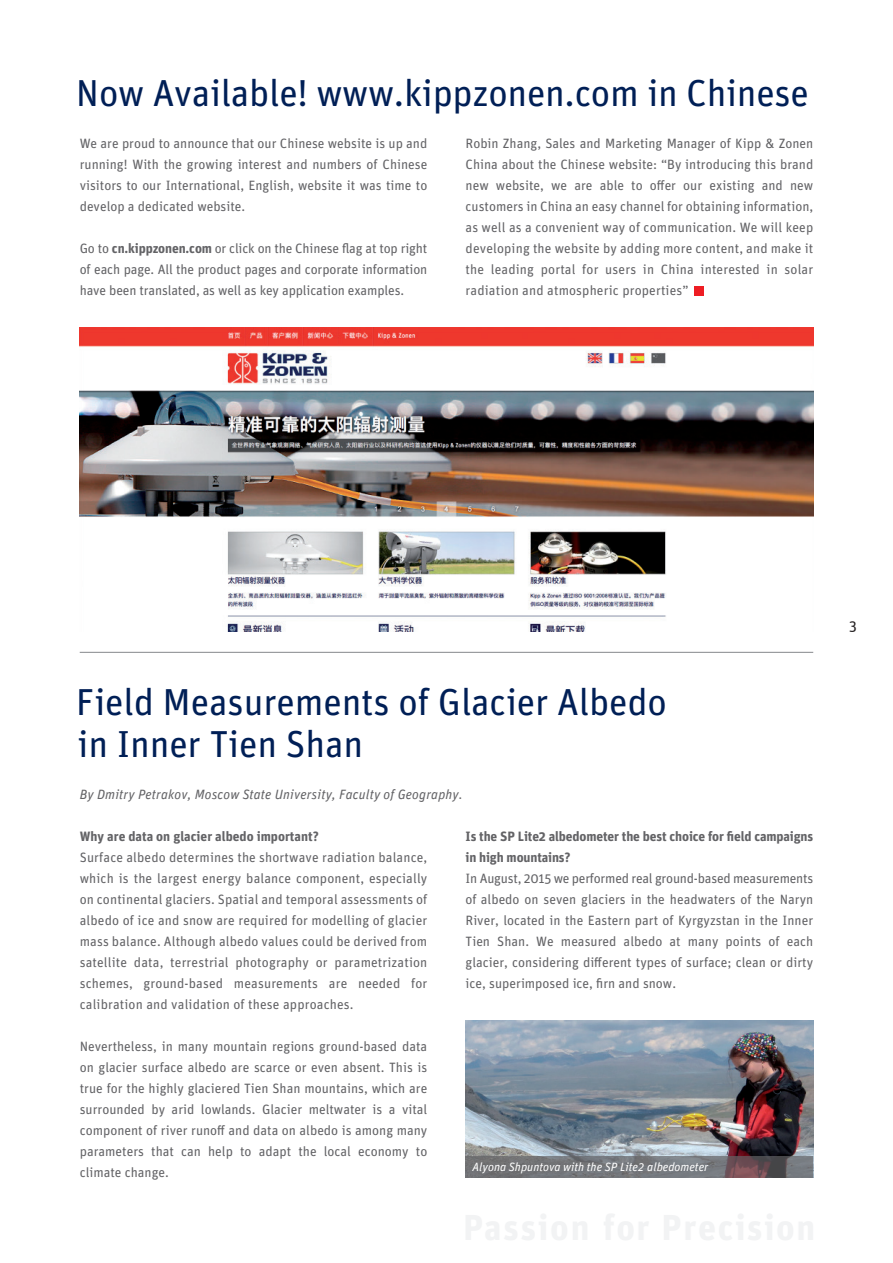
<style>
.page{position:relative;width:893px;height:1263px;background:#fff}
.page>*{position:absolute;margin:0;border:0;box-sizing:border-box;transform-origin:0 0}
.t1{font:37.5px/42px "Unit Pro";letter-spacing:-.005em;color:#001f56}
.t2{font:15px "Unit Pro";color:#231f20}
.t3{font:13.5px/21px "Unit Pro";color:#636366;text-align:justify}
.t4{font:700 13.5px/21px "Unit Pro";letter-spacing:-.01em;color:#636366}
.t5{font:13.5px "Unit Regular Italic TF";letter-spacing:.01em;color:#636366}
.t6{font:12px "Unit Regular Italic TF";color:#fff}
.s1{font-weight:700}
</style>
<div class="page">
<div style="left:694px;top:286px;width:10px;height:10px;background:#ee1d23"></div>
<hr style="left:80px;top:652px;width:733px;height:1px;background:#939598">
<img style="left:466px;top:1020px;width:347px;height:136px">
<svg style="left:466px;top:1156px;width:347px;height:21px;background:#716f74"></svg>
<img style="left:80px;top:327px;width:733px;height:305px">
<h1 class="t1" style="left:76px;top:72px;width:734px">Now Available! www.kippzonen.com in Chinese</h1>
<p class="t3" style="left:80px;top:133px;width:349px">We are proud to announce that our Chinese website is up and running! With the growing interest and numbers of Chinese visitors to our International, English, website it was time to develop a dedicated website.</p>
<p class="t3" style="left:80px;top:238px;width:349px">Go to <span class="s1">cn.kippzonen.com</span> or click on the Chinese flag at top right of each page. All the product pages and corporate information have been translated, as well as key application examples.</p>
<p class="t3" style="left:466px;top:133px;width:349px">Robin Zhang, Sales and Marketing Manager of Kipp &amp; Zonen China about the Chinese website: “By introducing this brand new website, we are able to offer our existing and new customers in China an easy channel for obtaining information, as well as a convenient way of communication. We will keep developing the website by adding more content, and make it the leading portal for users in China interested in solar radiation and atmospheric properties”</p>
<h1 class="t1" style="left:76px;top:681px;width:592px">Field Measurements of Glacier Albedo in Inner Tien Shan</h1>
<p class="t5" style="left:80px;top:787px;width:384px">By Dmitry Petrakov, Moscow State University, Faculty of Geography.</p>
<p class="t4" style="left:80px;top:826px;width:240px">Why are data on glacier albedo important?</p>
<p class="t3" style="left:80px;top:847px;width:349px">Surface albedo determines the shortwave radiation balance, which is the largest energy balance component, especially on continental glaciers. Spatial and temporal assessments of albedo of ice and snow are required for modelling of glacier mass balance. Although albedo values could be derived from satellite data, terrestrial photography or parametrization schemes, ground-based measurements are needed for calibration and validation of these approaches.</p>
<p class="t3" style="left:80px;top:1036px;width:349px">Nevertheless, in many mountain regions ground-based data on glacier surface albedo are scarce or even absent. This is true for the highly glaciered Tien Shan mountains, which are surrounded by arid lowlands. Glacier meltwater is a vital component of river runoff and data on albedo is among many parameters that can help to adapt the local economy to climate change.</p>
<p class="t4" style="left:466px;top:826px;width:349px">Is the SP Lite2 albedometer the best choice for field campaigns in high mountains?</p>
<p class="t3" style="left:466px;top:868px;width:349px">In August, 2015 we performed real ground-based measurements of albedo on seven glaciers in the headwaters of the Naryn River, located in the Eastern part of Kyrgyzstan in the Inner Tien Shan. We measured albedo at many points of each glacier, considering different types of surface; clean or dirty ice, superimposed ice, firn and snow.</p>
<p class="t6" style="left:472px;top:1160px;width:237px">Alyona Shpuntova with the SP Lite2 albedometer</p>
<p class="t2" style="left:849px;top:617px;width:9px">3</p>
</div>
